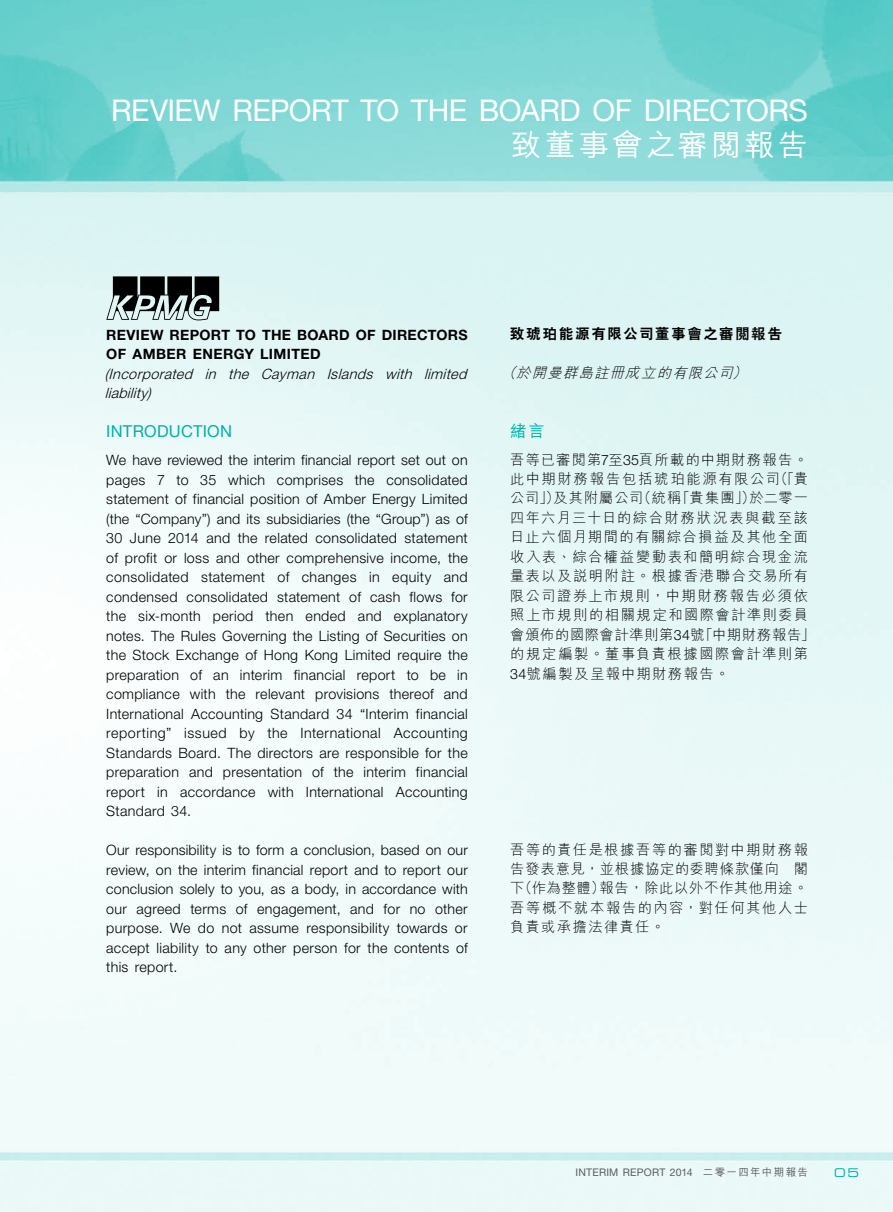
<style>
.page{position:relative;width:893px;height:1212px;background:#fff}
.page>*{position:absolute;margin:0;border:0;box-sizing:border-box;transform-origin:0 0}
.t1{font:30px "Helvetica Neue LT Std";letter-spacing:-.015em;color:#fff}
.t2{font:500 30px "M Hei HK";letter-spacing:.115em;color:#fff}
.t3{font:16.5px "Helvetica Neue LT Std";letter-spacing:.015em;color:#00afaa}
.t4{font:500 16.5px "M Hei HK";color:#00afaa}
.t5{font:300 14.25px/19.5px "Helvetica Neue LT Std";letter-spacing:.02em;color:#000;text-align:justify}
.t6{font:300 14.25px/19.5px "M Hei HK";letter-spacing:.1em;color:#000}
.t7{font:700 14.25px/19.5px "Helvetica Neue LT Std";letter-spacing:.02em;color:#000}
.t8{font:italic 300 14.25px/19.5px "Helvetica Neue LT Std";color:#000}
.t9{font:800 14.25px "C Hei 2 HK";letter-spacing:.13em;color:#000}
.t10{font:italic 300 14.25px "M Hei HK";color:#000}
.t11{font:12px "Eurostile LT Std Ex 2";color:#00afaa}
.t12{font:10.5px "Helvetica Neue LT Std";letter-spacing:.015em;color:#5b5c5f}
.s1{font-family:"Helvetica Neue LT Std"}
.s2{font-family:"M Hei HK";font-weight:500}
</style>
<div class="page">
<img style="left:0;top:0;width:893px;height:1212px">
<svg style="left:106px;top:276px;width:113px;height:44px;background:#5c6565"></svg>
<h1 class="t1" style="left:111px;top:92px;width:698px">REVIEW REPORT TO THE BOARD OF DIRECTORS</h1>
<h1 class="t2" style="left:511px;top:123px;width:299px">致董事會之審閱報告</h1>
<p class="t7" style="left:106px;top:325px;width:363px">REVIEW REPORT TO THE BOARD OF DIRECTORS<br>OF AMBER ENERGY LIMITED</p>
<p class="t8" style="left:105px;top:364px;width:367px">(Incorporated in the Cayman Islands with limited liability)</p>
<p class="t3" style="left:106px;top:422px;width:127px">INTRODUCTION</p>
<p class="t5" style="left:106px;top:450px;width:363px">We have reviewed the interim financial report set out on pages 7 to 35 which comprises the consolidated statement of financial position of Amber Energy Limited (the “Company”) and its subsidiaries (the “Group”) as of 30 June 2014 and the related consolidated statement of profit or loss and other comprehensive income, the consolidated statement of changes in equity and condensed consolidated statement of cash flows for the six-month period then ended and explanatory notes. The Rules Governing the Listing of Securities on the Stock Exchange of Hong Kong Limited require the preparation of an interim financial report to be in compliance with the relevant provisions thereof and International Accounting Standard 34 “Interim financial reporting” issued by the International Accounting Standards Board. The directors are responsible for the preparation and presentation of the interim financial report in accordance with International Accounting Standard 34.</p>
<p class="t5" style="left:106px;top:840px;width:363px">Our responsibility is to form a conclusion, based on our review, on the interim financial report and to report our conclusion solely to you, as a body, in accordance with our agreed terms of engagement, and for no other purpose. We do not assume responsibility towards or accept liability to any other person for the contents of this report.</p>
<p class="t9" style="left:510px;top:324px;width:273px">致琥珀能源有限公司董事會之審閱報告</p>
<p class="t10" style="left:502px;top:363px;width:251px">（於開曼群島註冊成立的有限公司）</p>
<p class="t4" style="left:510px;top:419px;width:36px">緒言</p>
<p class="t6" style="left:510px;top:449px;width:306px">吾等已審閱第<span class="s1">7</span>至<span class="s1">35</span>頁所載的中期財務報告。此中期財務報告包括琥珀能源有限公司（「貴公司」）及其附屬公司（統稱「貴集團」）於二零一四年六月三十日的綜合財務狀況表與截至該日止六個月期間的有關綜合損益及其他全面收入表、綜合權益變動表和簡明綜合現金流量表以及說明附註。根據香港聯合交易所有限公司證券上市規則，中期財務報告必須依照上市規則的相關規定和國際會計準則委員會頒佈的國際會計準則第<span class="s1">34</span>號「中期財務報告」的規定編製。董事負責根據國際會計準則第<br><span class="s1">34</span>號編製及呈報中期財務報告。</p>
<p class="t6" style="left:510px;top:839px;width:299px;text-align:justify">吾等的責任是根據吾等的審閱對中期財務報告發表意見，並根據協定的委聘條款僅向 閣下（作為整體）報告，除此以外不作其他用途。吾等概不就本報告的內容，對任何其他人士負責或承擔法律責任。</p>
<p class="t12" style="left:575px;top:1166px;width:234px">INTERIM REPORT 2014 <span class="s2">二零一四年中期報告</span></p>
<p class="t11" style="left:834px;top:1164px;width:26px">05</p>
</div>
